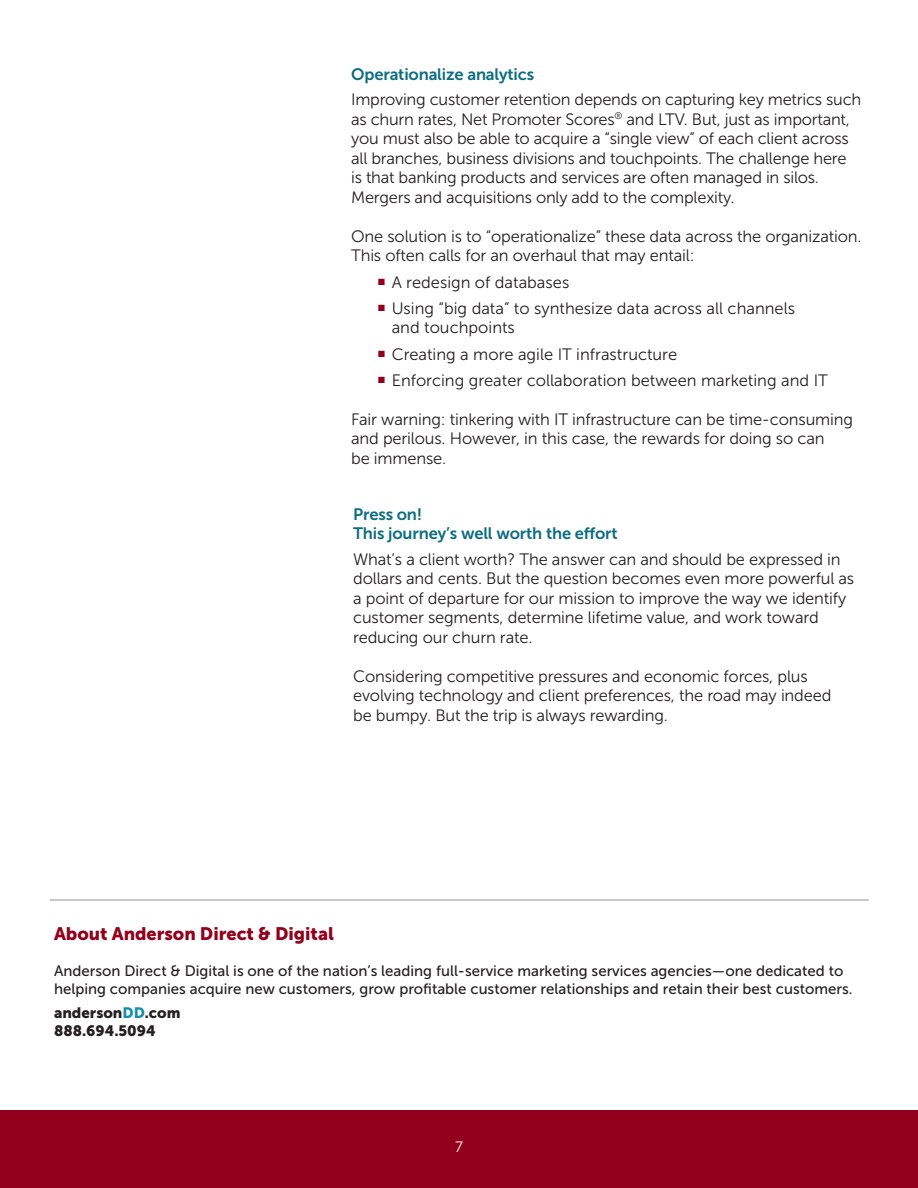
<style>
.page{position:relative;width:918px;height:1188px;background:#fff}
.page>*{position:absolute;margin:0;border:0;box-sizing:border-box;transform-origin:0 0}
.t1{font:18px "Museo Sans 900";color:#92001c}
.t2{font:16.5px/19.5px "Museo Sans 300";letter-spacing:-.01em;color:#231f20}
.t3{font:16.5px "Museo Sans 700";letter-spacing:-.01em;color:#0d6d81}
.t4{font:15px/18px "Museo Sans 500";color:#231f20}
.t5{font:15px "Museo Sans 900";color:#231f20}
.Bullets{font:15px "Museo Sans 300";color:#fff}
.s1{color:#1490ab}
</style>
<div class="page">
<div style="left:0;top:1110px;width:918px;height:78px;background:#92001c"></div>
<hr style="left:50px;top:900px;width:819px;height:1px;background:#939598">
<p class="t3" style="left:351px;top:65px;width:184px">Operationalize analytics</p>
<p class="t2" style="left:351px;top:90px;width:512px">Improving customer retention depends on capturing key metrics such as churn rates, Net Promoter Scores<sup>®</sup> and LTV. But, just as important, you must also be able to acquire a “single view” of each client across all branches, business divisions and touchpoints. The challenge here is that banking products and services are often managed in silos.<br>Mergers and acquisitions only add to the complexity.</p>
<p class="t2" style="left:351px;top:227px;width:512px">One solution is to “operationalize” these data across the organization.<br>This often calls for an overhaul that may entail:</p>
<p class="t2" style="left:378px;top:272px;width:193px"><sup>■</sup> A redesign of databases</p>
<p class="t2" style="left:392px;top:299px;width:405px;text-indent:-13px"><sup>■</sup> Using “big data” to synthesize data across all channels and touchpoints</p>
<p class="t2" style="left:378px;top:344px;width:301px"><sup>■</sup> Creating a more agile IT infrastructure</p>
<p class="t2" style="left:378px;top:371px;width:451px"><sup>■</sup> Enforcing greater collaboration between marketing and IT</p>
<p class="t2" style="left:351px;top:410px;width:503px">Fair warning: tinkering with IT infrastructure can be time-consuming and perilous. However, in this case, the rewards for doing so can<br>be immense.</p>
<p class="t3" style="left:353px;top:505px;width:71px">Press on!</p>
<p class="t3" style="left:353px;top:524px;width:266px">This journey’s well worth the effort</p>
<p class="t2" style="left:353px;top:549px;width:503px">What’s a client worth? The answer can and should be expressed in dollars and cents. But the question becomes even more powerful as a point of departure for our mission to improve the way we identify customer segments, determine lifetime value, and work toward reducing our churn rate.</p>
<p class="t2" style="left:353px;top:666px;width:480px">Considering competitive pressures and economic forces, plus evolving technology and client preferences, the road may indeed be bumpy. But the trip is always rewarding.</p>
<p class="t1" style="left:54px;top:923px;width:281px">About Anderson Direct &amp; Digital</p>
<p class="t4" style="left:54px;top:962px;width:800px">Anderson Direct &amp; Digital is one of the nation’s leading full-service marketing services agencies—one dedicated to helping companies acquire new customers, grow profitable customer relationships and retain their best customers.</p>
<p class="t5" style="left:54px;top:1004px;width:128px">anderson<span class="s1">DD</span>.com</p>
<p class="t5" style="left:54px;top:1022px;width:103px">888.694.5094</p>
<p class="Bullets" style="left:455px;top:1139px;width:9px">7</p>
</div>
